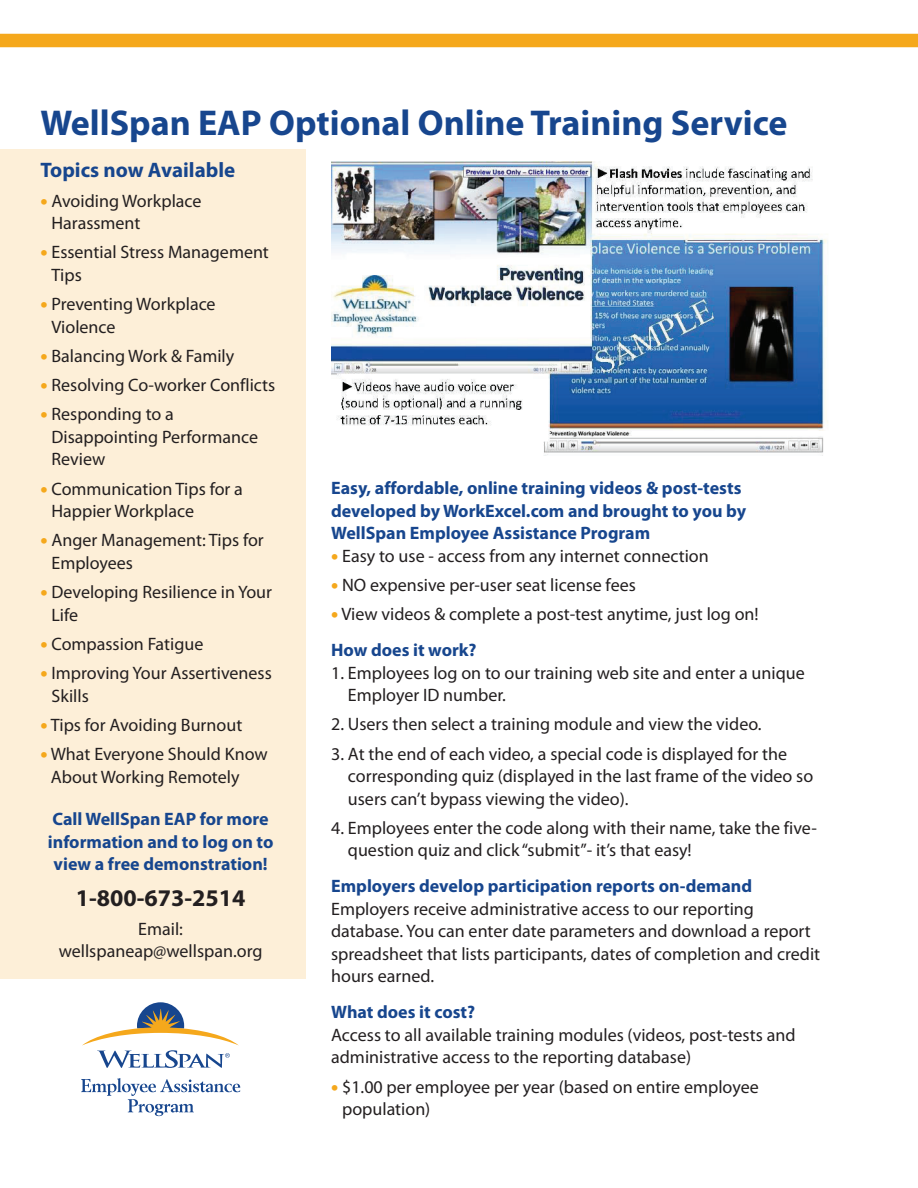
<style>
.page{position:relative;width:918px;height:1188px;background:#fff}
.page>*{position:absolute;margin:0;border:0;box-sizing:border-box;transform-origin:0 0}
.t1{font:700 36px "Myriad Pro";color:#17468e}
.t2{font:700 24px "Myriad Pro";color:#231f20}
.t3{font:700 21px "Myriad Pro";color:#17468e}
.t4{font:18px/22.5px "Myriad Pro";color:#231f20}
.t5{font:700 18px/22.5px "Myriad Pro";color:#17468e;text-align:center}
.s1{font-weight:900;font-size:19.8px;color:#f5a81c}
.s2{font-weight:700;color:#17468e}
</style>
<div class="page">
<div style="left:0;top:34px;width:918px;height:13px;background:#f5a81c"></div>
<div style="left:0;top:149px;width:306px;height:829px;background:#fdefd8"></div>
<img style="left:331px;top:162px;width:497px;height:294px">
<svg style="left:82px;top:1002px;width:157px;height:66px"></svg>
<svg style="left:81px;top:1078px;width:159px;height:38px"></svg>
<h1 class="t1" style="left:40px;top:99px;width:749px">WellSpan EAP Optional Online Training Service</h1>
<p class="t3" style="left:40px;top:157px;width:196px">Topics now Available</p>
<p class="t4" style="left:51px;top:189px;width:152px;text-indent:-11px"><span class="s1">•</span> Avoiding Workplace<br>Harassment</p>
<p class="t4" style="left:51px;top:241px;width:219px;text-indent:-11px"><span class="s1">•</span> Essential Stress Management<br>Tips</p>
<p class="t4" style="left:51px;top:293px;width:166px;text-indent:-11px"><span class="s1">•</span> Preventing Workplace<br>Violence</p>
<p class="t4" style="left:40px;top:344px;width:195px"><span class="s1">•</span> Balancing Work &amp; Family</p>
<p class="t4" style="left:40px;top:374px;width:236px"><span class="s1">•</span> Resolving Co-worker Conflicts</p>
<p class="t4" style="left:51px;top:403px;width:208px;text-indent:-11px"><span class="s1">•</span> Responding to a<br>Disappointing Performance<br>Review</p>
<p class="t4" style="left:51px;top:477px;width:193px;text-indent:-11px"><span class="s1">•</span> Communication Tips for a<br>Happier Workplace</p>
<p class="t4" style="left:51px;top:529px;width:214px;text-indent:-11px"><span class="s1">•</span> Anger Management: Tips for<br>Employees</p>
<p class="t4" style="left:51px;top:581px;width:222px;text-indent:-11px"><span class="s1">•</span> Developing Resilience in Your<br>Life</p>
<p class="t4" style="left:40px;top:632px;width:164px"><span class="s1">•</span> Compassion Fatigue</p>
<p class="t4" style="left:51px;top:662px;width:222px;text-indent:-11px"><span class="s1">•</span> Improving Your Assertiveness<br>Skills</p>
<p class="t4" style="left:40px;top:713px;width:203px"><span class="s1">•</span> Tips for Avoiding Burnout</p>
<p class="t4" style="left:51px;top:743px;width:218px;text-indent:-10px"><span class="s1">•</span> What Everyone Should Know<br>About Working Remotely</p>
<p class="t5" style="left:48px;top:807px;width:227px">Call WellSpan EAP for more information and to log on to view a free demonstration!</p>
<h2 class="t2" style="left:76px;top:882px;width:171px">1-800-673-2514</h2>
<p class="t4" style="left:59px;top:917px;width:205px;text-align:center">Email: wellspaneap@wellspan.org</p>
<p class="t5" style="left:331px;top:476px;width:417px;text-align:left">Easy, affordable, online training videos &amp; post-tests developed by WorkExcel.com and brought to you by<br>WellSpan Employee Assistance Program</p>
<p class="t4" style="left:331px;top:544px;width:379px"><span class="s1">•</span> Easy to use - access from any internet connection</p>
<p class="t4" style="left:331px;top:573px;width:306px"><span class="s1">•</span> NO expensive per-user seat license fees</p>
<p class="t4" style="left:331px;top:596px;width:429px;line-height:36px"><span class="s1">•</span> View videos &amp; complete a post-test anytime, just log on!<br><span class="s2">How does it work?</span></p>
<p class="t4" style="left:348px;top:661px;width:458px;text-indent:-17px">1. Employees log on to our training web site and enter a unique<br>Employer ID number.</p>
<p class="t4" style="left:331px;top:713px;width:432px">2. Users then select a training module and view the video.</p>
<p class="t4" style="left:348px;top:742px;width:467px;text-indent:-17px">3. At the end of each video, a special code is displayed for the corresponding quiz (displayed in the last frame of the video so users can’t bypass viewing the video).</p>
<p class="t4" style="left:348px;top:816px;width:470px;text-indent:-17px">4. Employees enter the code along with their name, take the five&shy;question quiz and click “submit”- it’s that easy!</p>
<p class="t5" style="left:331px;top:874px;width:423px">Employers develop participation reports on-demand</p>
<p class="t4" style="left:331px;top:897px;width:491px">Employers receive administrative access to our reporting database. You can enter date parameters and download a report spreadsheet that lists participants, dates of completion and credit hours earned.</p>
<p class="t5" style="left:331px;top:1000px;width:146px">What does it cost?</p>
<p class="t4" style="left:331px;top:1023px;width:466px">Access to all available training modules (videos, post-tests and administrative access to the reporting database)</p>
<p class="t4" style="left:342px;top:1075px;width:418px;text-indent:-11px"><span class="s1">•</span> $1.00 per employee per year (based on entire employee population)</p>
</div>
